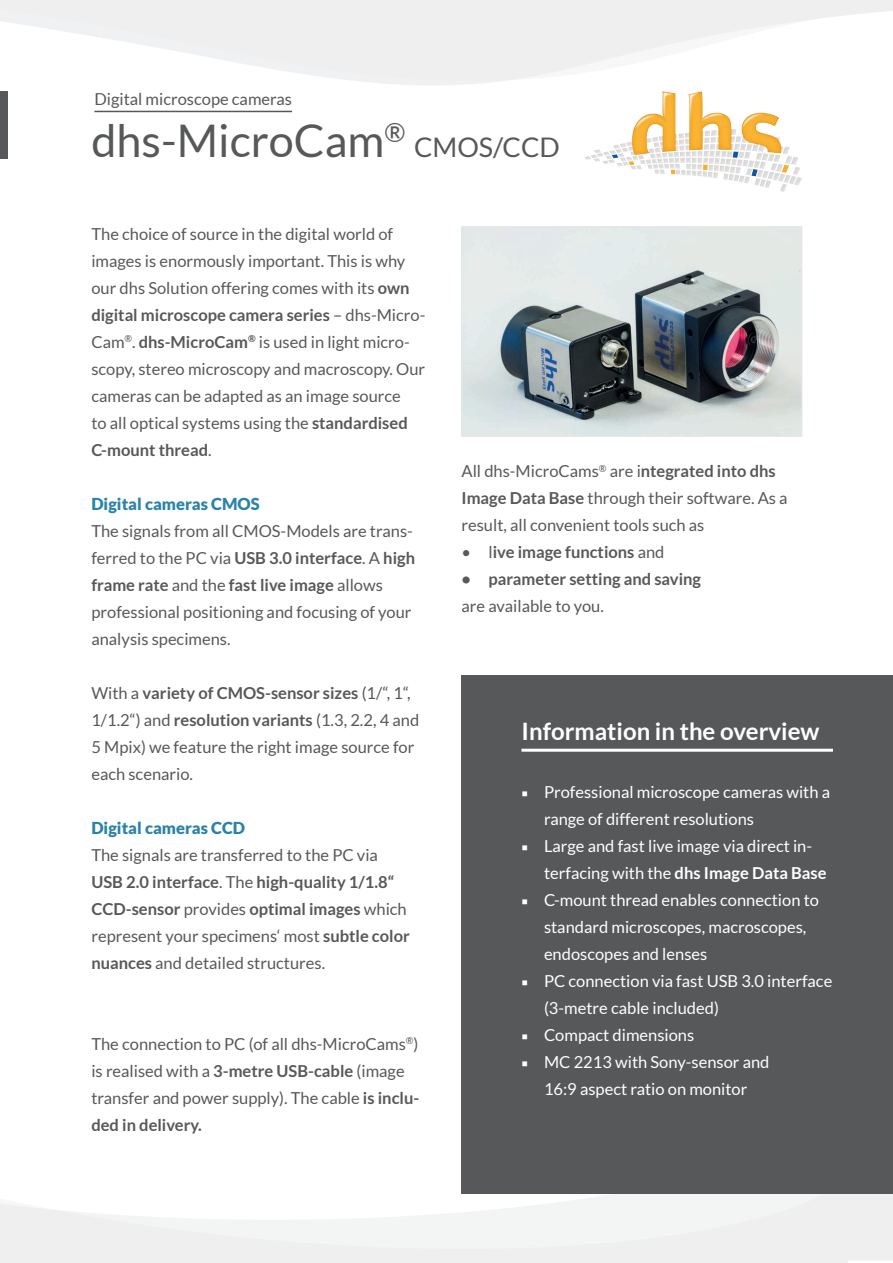
<style>
.page{position:relative;width:893px;height:1263px;background:#fff}
.page>*{position:absolute;margin:0;border:0;box-sizing:border-box;transform-origin:0 0}
.t1{font:45px "Lato";color:#57585a}
.t2{font:27px "Lato";color:#57585a}
.t3{font:700 24px "Lato";color:#fff}
.t4{font:16.5px/27px "Lato";color:#57585a}
.t5{font:16.5px/27px "Lato";color:#fff}
.t6{font:700 16.5px "Lato";color:#57585a}
.t7{font:900 16.5px "Lato";color:#2c83aa}
.s1{font-weight:700}
.s2{font-weight:400}
.s3{font-family:"Minion Pro"}
</style>
<div class="page">
<img style="left:585px;top:91px;width:216px;height:100px">
<hr style="left:94px;top:111px;width:198px;height:1px;background:#57585a">
<div style="left:0;top:91px;width:8px;height:68px;background:#57585a"></div>
<div style="left:461px;top:675px;width:432px;height:519px;background:#57585a"></div>
<hr style="left:521px;top:749px;width:312px;height:3px;background:#fff">
<img style="left:463px;top:228px;width:337px;height:207px">
<div style="left:461px;top:226px;width:341px;height:211px;border:1px solid #e6e7e9"></div>
<p class="t4" style="left:94px;top:85px;width:199px">Digital microscope cameras</p>
<h1 class="t1" style="left:91px;top:116px;width:315px">dhs-MicroCam<sup>®</sup></h1>
<h2 class="t2" style="left:414px;top:132px;width:147px">CMOS/CCD</h2>
<p class="t4" style="left:91px;top:220px;width:336px">The choice of source in the digital world of images is enormously important. This is why our dhs Solution offering comes with its <span class="s1">own digital microscope camera series</span> – dhs-Micro-Cam<sup>®</sup>. <span class="s1">dhs-MicroCam</span><sup>®</sup> is used in light micro&shy;scopy, stereo microscopy and macroscopy. Our cameras can be adapted as an image source<br>to all optical systems using the <span class="s1">standardised C-mount thread</span>.</p>
<p class="t7" style="left:91px;top:494px;width:170px">Digital cameras CMOS</p>
<p class="t4" style="left:91px;top:517px;width:325px">The signals from all CMOS-Models are trans&shy;ferred to the PC via <span class="s1">USB 3.0 interface</span>. A <span class="s1">high frame rate</span> and the <span class="s1">fast live image</span> allows professional positioning and focusing of your analysis specimens.</p>
<p class="t4" style="left:91px;top:679px;width:329px">With a <span class="s1">variety of CMOS-sensor sizes</span> (1/“, 1“, 1/1.2“) and <span class="s1">resolution variants</span> (1.3, 2.2, 4 and 5 Mpix) we feature the right image source for each scenario.</p>
<p class="t7" style="left:91px;top:818px;width:155px">Digital cameras CCD</p>
<p class="t4" style="left:91px;top:841px;width:320px">The signals are transferred to the PC via <span class="s1">USB 2.0 interface</span>. The <span class="s1">high-quality 1/1.8“ CCD-sensor</span> provides <span class="s1">optimal images</span> which represent your specimens‘ most <span class="s1">subtle color nuances</span> and detailed structures.</p>
<p class="t4" style="left:91px;top:1030px;width:329px">The connection to PC (of all dhs-MicroCams<sup>®</sup>) is realised with a <span class="s1">3-metre USB-cable</span> (image transfer and power supply). The cable <span class="s1">is inclu&shy;ded in delivery.</span></p>
<p class="t4" style="left:461px;top:458px;width:328px">All dhs-MicroCams<sup>®</sup> are i<span class="s1">ntegrated into dhs<br>Image Data Base</span> through their software. As a result, all convenient tools such as</p>
<p class="t6" style="left:461px;top:543px;width:204px"><span class="s2">• l</span>ive image functions <span class="s2">and</span></p>
<p class="t6" style="left:461px;top:570px;width:241px">• parameter setting and saving</p>
<p class="t4" style="left:461px;top:592px;width:144px">are available to you.</p>
<h3 class="t3" style="left:521px;top:717px;width:300px">Information in the overview</h3>
<p class="t5" style="left:544px;top:779px;width:288px;text-indent:-23px"><span class="s3">■</span> Professional microscope cameras with a range of different resolutions</p>
<p class="t5" style="left:544px;top:833px;width:284px;text-indent:-23px"><span class="s3">■</span> Large and fast live image via direct in&shy;terfacing with the <span class="s1">dhs Image Data Base</span></p>
<p class="t5" style="left:544px;top:887px;width:277px;text-indent:-23px"><span class="s3">■</span> C-mount thread enables connection to standard microscopes, macroscopes, endoscopes and lenses</p>
<p class="t5" style="left:544px;top:967px;width:290px;text-indent:-23px"><span class="s3">■</span> PC connection via fast USB 3.0 interface (3-metre cable included)</p>
<p class="t5" style="left:521px;top:1021px;width:174px"><span class="s3">■</span> Compact dimensions</p>
<p class="t5" style="left:521px;top:1048px;width:249px;text-align:center"><span class="s3">■</span> MC 2213 with Sony-sensor and<br>16:9 aspect ratio on monitor</p>
</div>
